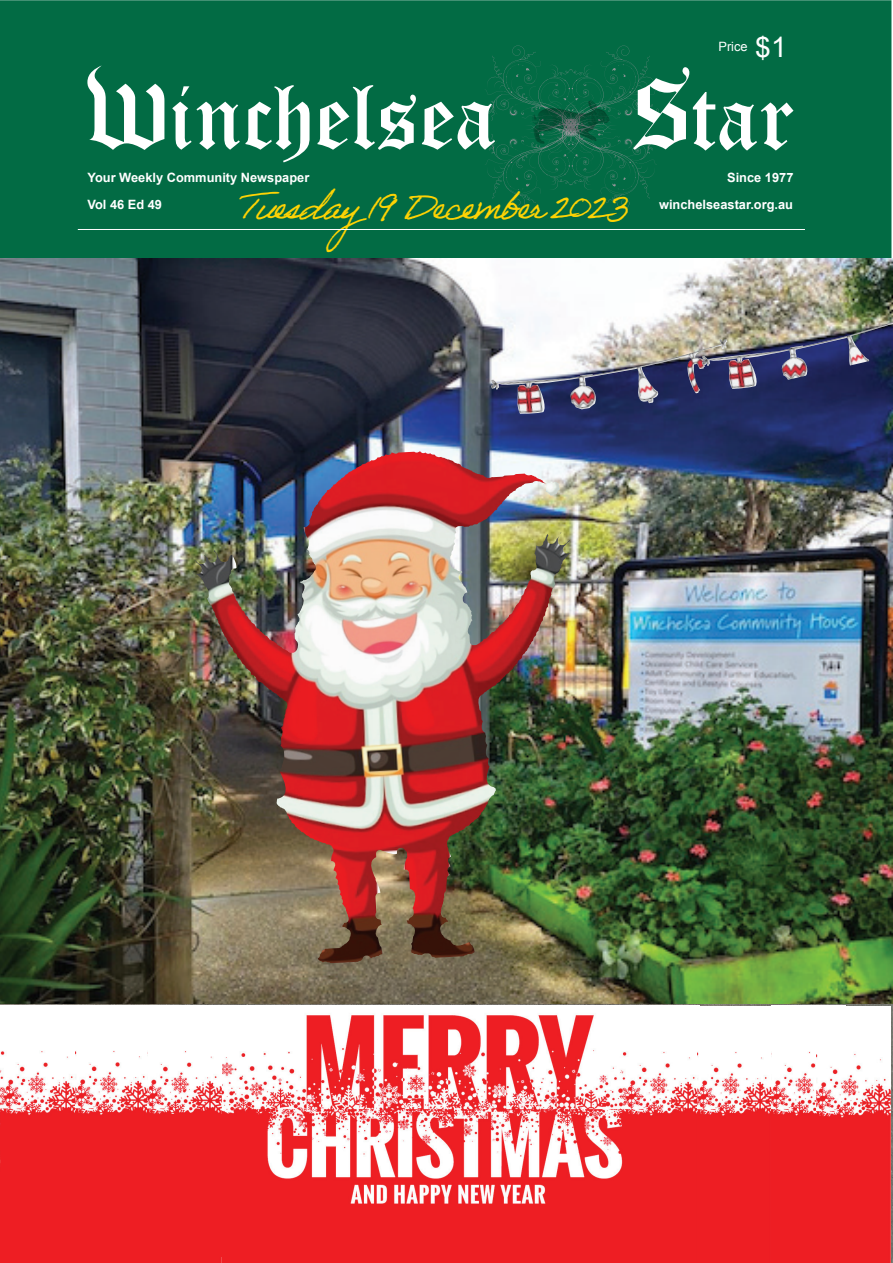
<style>
.page{position:relative;width:893px;height:1263px;background:#fff}
.page>*{position:absolute;margin:0;border:0;box-sizing:border-box;transform-origin:0 0}
.t1{font:39px "Adobe Handwriting Ernie";letter-spacing:-.09em;color:#fed304}
.t2{font:700 12.9px "Arial";color:#fff}
.t3{font:12.9px "Arial";color:#fff}
.s1{font-size:28.35px}
</style>
<div class="page">
<div style="left:0;top:0;width:891px;height:260px;background:#026b44"></div>
<hr style="left:78px;top:229px;width:727px;height:1px;background:#fff">
<svg style="left:87px;top:46px;width:707px;height:163px"></svg>
<img style="left:0;top:258px;width:893px;height:747px">
<img style="left:303px;top:452px;width:115px;height:102px">
<img style="left:490px;top:339px;width:237px;height:75px">
<img style="left:701px;top:322px;width:192px;height:67px">
<img style="left:222px;top:1015px;width:595px;height:248px">
<img style="left:0;top:1051px;width:78px;height:212px">
<img style="left:76px;top:1051px;width:71px;height:211px">
<img style="left:817px;top:1053px;width:74px;height:210px">
<img style="left:147px;top:1051px;width:75px;height:212px">
<div style="left:167px;top:1114px;width:67px;height:142px;background:#ee1e23"></div>
<p class="t3" style="left:718px;top:38px;width:70px">Price <span class="s1">$1</span></p>
<p class="t2" style="left:87px;top:169px;width:223px">Your Weekly Community Newspaper</p>
<p class="t2" style="left:727px;top:169px;width:68px">Since 1977</p>
<p class="t2" style="left:87px;top:196px;width:76px">Vol 46 Ed 49</p>
<h1 class="t1" style="left:241px;top:183px;width:390px">Tuesday19 December 2023</h1>
<p class="t2" style="left:659px;top:196px;width:136px">winchelseastar.org.au</p>
</div>
